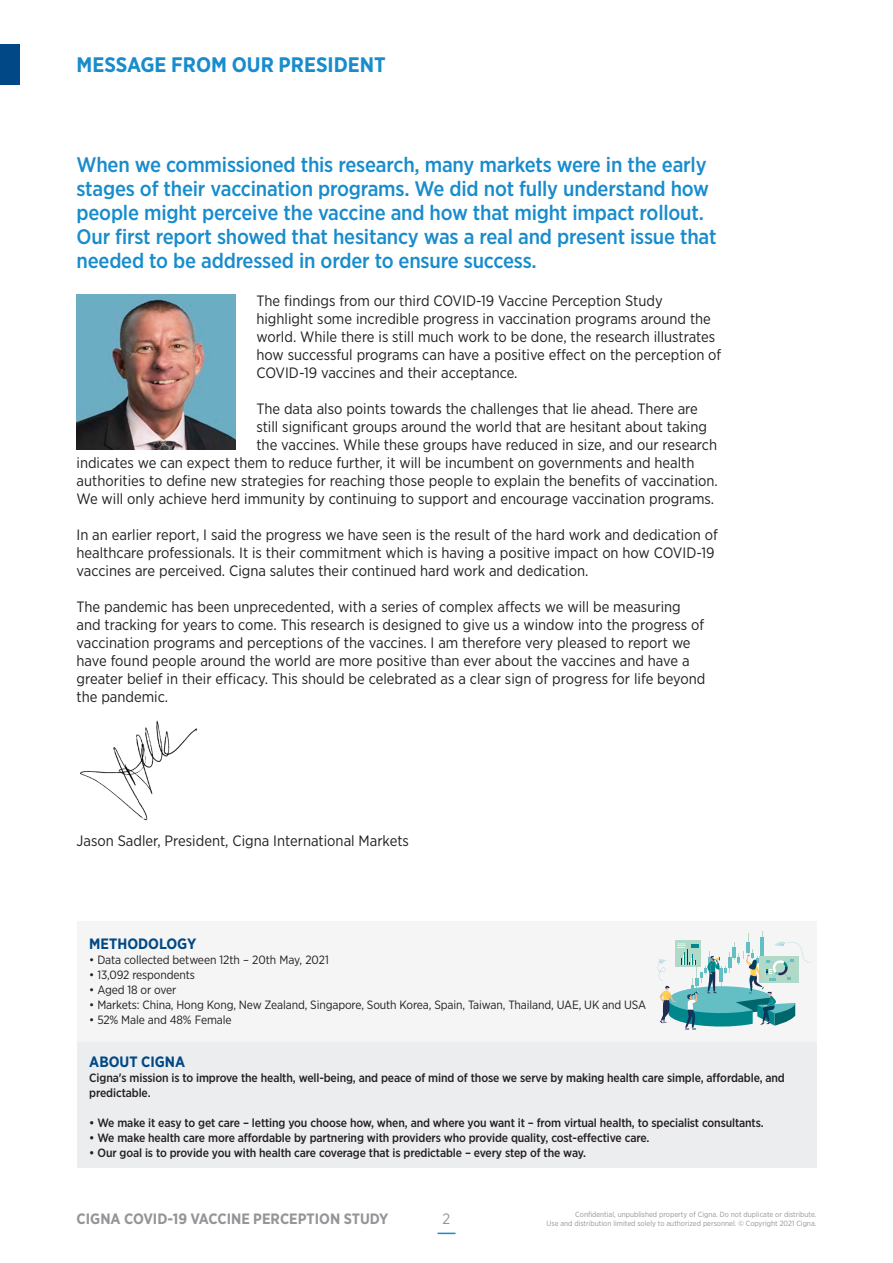
<style>
.page{position:relative;width:893px;height:1263px;background:#fff}
.page>*{position:absolute;margin:0;border:0;box-sizing:border-box;transform-origin:0 0}
.t1{font:500 21px/24px "Gotham Narrow";letter-spacing:-.01em;color:#188ccc}
.t2{font:700 21px "Gotham Narrow";color:#188ccc}
.t3{font:15px/18px "Gotham Narrow";color:#231f20}
.t4{font:700 15px "Gotham Narrow";color:#939598}
.t5{font:700 15px "Gotham Narrow";color:#004986}
.t6{font:15px "Gotham Narrow";color:#939598}
.t7{font:500 12px/15px "Gotham Narrow";letter-spacing:-.01em;color:#231f20}
.t8{font:12px "Gotham Narrow";letter-spacing:-.01em;color:#231f20}
.t9{font:7.5px "Gotham Narrow";color:#939598}
</style>
<div class="page">
<svg style="left:437px;top:1232px;width:18px;height:2px"></svg>
<div style="left:77px;top:922px;width:739px;height:246px;background:#f5f5f6"></div>
<div style="left:77px;top:1042px;width:739px;height:126px;background:#e6e7e9"></div>
<img style="left:80px;top:720px;width:117px;height:101px">
<img style="left:77px;top:295px;width:158px;height:155px">
<hr style="left:762px;top:931px;width:1px;height:35px;background:#b0d9c7">
<svg style="left:657px;top:934px;width:153px;height:96px"></svg>
<div style="left:0;top:44px;width:19px;height:41px;background:#004986"></div>
<h1 class="t2" style="left:77px;top:51px;width:311px">MESSAGE FROM OUR PRESIDENT</h1>
<p class="t1" style="left:77px;top:152px;width:641px">When we commissioned this research, many markets were in the early stages of their vaccination programs. We did not fully understand how people might perceive the vaccine and how that might impact rollout.<br>Our first report showed that hesitancy was a real and present issue that needed to be addressed in order to ensure success.</p>
<p class="t3" style="left:256px;top:291px;width:466px">The findings from our third COVID-19 Vaccine Perception Study highlight some incredible progress in vaccination programs around the world. While there is still much work to be done, the research illustrates how successful programs can have a positive effect on the perception of COVID-19 vaccines and their acceptance.</p>
<p class="t3" style="left:256px;top:399px;width:443px">The data also points towards the challenges that lie ahead. There are</p>
<p class="t3" style="left:256px;top:417px;width:452px">still significant groups around the world that are hesitant about taking</p>
<p class="t3" style="left:256px;top:435px;width:462px">the vaccines. While these groups have reduced in size, and our research</p>
<p class="t3" style="left:77px;top:453px;width:619px">indicates we can expect them to reduce further, it will be incumbent on governments and health</p>
<p class="t3" style="left:77px;top:471px;width:643px">authorities to define new strategies for reaching those people to explain the benefits of vaccination.</p>
<p class="t3" style="left:77px;top:489px;width:639px">We will only achieve herd immunity by continuing to support and encourage vaccination programs.</p>
<p class="t3" style="left:77px;top:525px;width:643px">In an earlier report, I said the progress we have seen is the result of the hard work and dedication of healthcare professionals. It is their commitment which is having a positive impact on how COVID-19 vaccines are perceived. Cigna salutes their continued hard work and dedication.</p>
<p class="t3" style="left:77px;top:597px;width:630px">The pandemic has been unprecedented, with a series of complex affects we will be measuring and tracking for years to come. This research is designed to give us a window into the progress of vaccination programs and perceptions of the vaccines. I am therefore very pleased to report we have found people around the world are more positive than ever about the vaccines and have a greater belief in their efficacy. This should be celebrated as a clear sign of progress for life beyond the pandemic.</p>
<p class="t3" style="left:77px;top:831px;width:334px">Jason Sadler, President, Cigna International Markets</p>
<p class="t5" style="left:89px;top:934px;width:109px">METHODOLOGY</p>
<p class="t8" style="left:89px;top:952px;width:241px">• Data collected between 12th – 20th May, 2021</p>
<p class="t8" style="left:89px;top:967px;width:107px">• 13,092 respondents</p>
<p class="t8" style="left:89px;top:982px;width:89px">• Aged 18 or over</p>
<p class="t8" style="left:89px;top:997px;width:559px">• Markets: China, Hong Kong, New Zealand, Singapore, South Korea, Spain, Taiwan, Thailand, UAE, UK and USA</p>
<p class="t8" style="left:89px;top:1012px;width:144px">• 52% Male and 48% Female</p>
<p class="t5" style="left:89px;top:1052px;width:97px">ABOUT CIGNA</p>
<p class="t7" style="left:89px;top:1070px;width:697px">Cigna's mission is to improve the health, well-being, and peace of mind of those we serve by making health care simple, affordable, and predictable.</p>
<p class="t7" style="left:89px;top:1115px;width:676px">• We make it easy to get care – letting you choose how, when, and where you want it – from virtual health, to specialist consultants.</p>
<p class="t7" style="left:89px;top:1130px;width:562px">• We make health care more affordable by partnering with providers who provide quality, cost-effective care.</p>
<p class="t7" style="left:89px;top:1145px;width:498px">• Our goal is to provide you with health care coverage that is predictable – every step of the way.</p>
<p class="t6" style="left:443px;top:1209px;width:9px">2</p>
<p class="t9" style="left:575px;top:1209px;width:243px">Confidential, unpublished property of Cigna. Do not duplicate or distribute.</p>
<p class="t4" style="left:77px;top:1209px;width:313px">CIGNA COVID-19 VACCINE PERCEPTION STUDY</p>
<p class="t9" style="left:547px;top:1218px;width:271px">Use and distribution limited solely to authorized personnel. © Copyright 2021 Cigna.</p>
</div>
